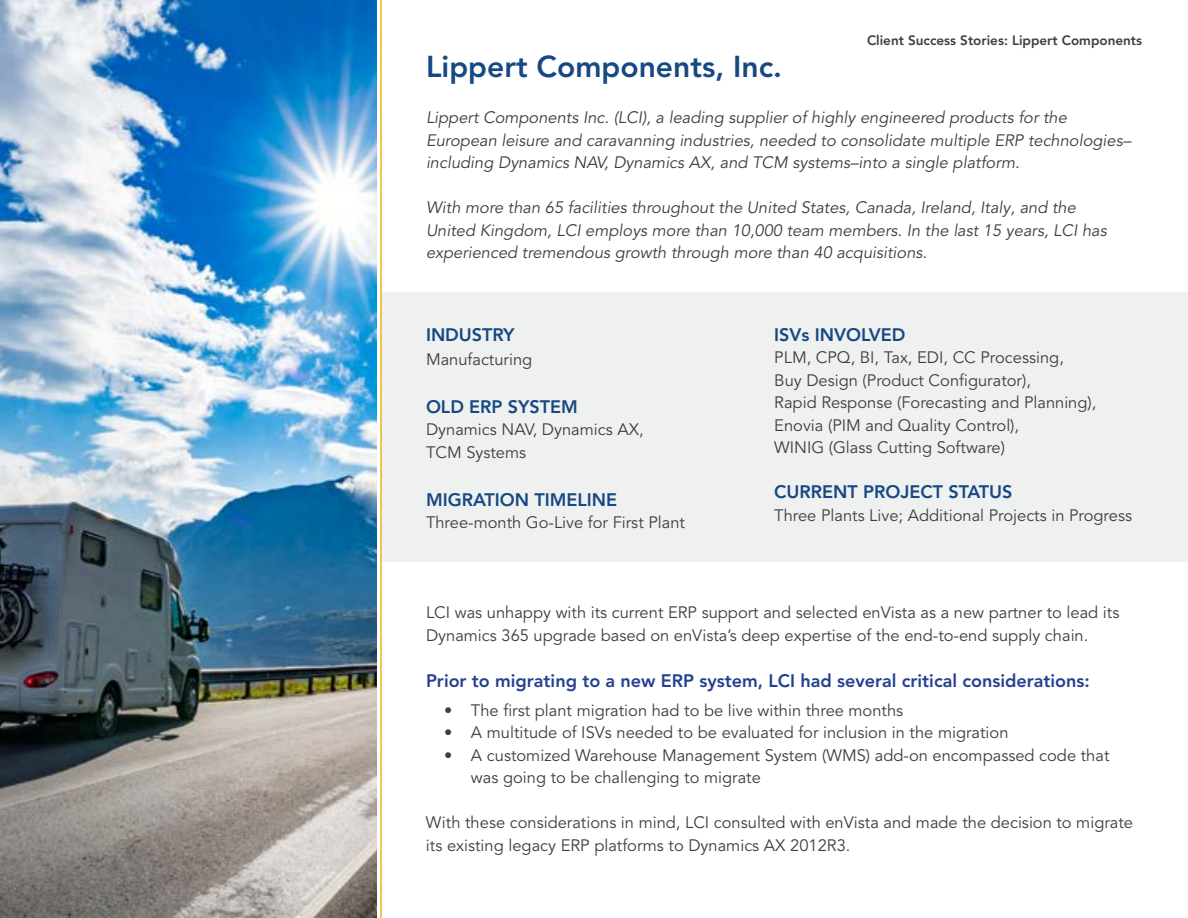
<style>
.page{position:relative;width:1188px;height:918px;background:#fff}
.page>*{position:absolute;margin:0;border:0;box-sizing:border-box;transform-origin:0 0}
.t1{font:800 30px "Avenir LT Pro";color:#164883}
.t2{font:800 18px "Avenir LT Pro";color:#164883}
.t3{font:800 18px "Avenir LT Pro";color:#25408f}
.t4{font:16.5px/22.5px "Avenir LT Pro";color:#3e3e3e}
.t5{font:italic 16.5px/22.5px "Avenir LT Pro";color:#3e3e3e}
.t6{font:800 13.5px "Avenir LT Pro";color:#3e3e3e}
</style>
<div class="page">
<div style="left:382px;top:292px;width:806px;height:270px;background:#eff0f0"></div>
<img style="left:0;top:0;width:376px;height:918px">
<hr style="left:380px;top:0;width:2px;height:918px;background:#eeb31e">
<p class="t6" style="left:867px;top:32px;width:277px">Client Success Stories: Lippert Components</p>
<h1 class="t1" style="left:426px;top:48px;width:358px">Lippert Components, Inc.</h1>
<p class="t5" style="left:426px;top:107px;width:706px">Lippert Components Inc. (LCI), a leading supplier of highly engineered products for the<br>European leisure and caravanning industries, needed to consolidate multiple ERP technologies– including Dynamics NAV, Dynamics AX, and TCM systems–into a single platform.</p>
<p class="t5" style="left:426px;top:197px;width:682px">With more than 65 facilities throughout the United States, Canada, Ireland, Italy, and the<br>United Kingdom, LCI employs more than 10,000 team members. In the last 15 years, LCI has experienced tremendous growth through more than 40 acquisitions.</p>
<p class="t2" style="left:426px;top:324px;width:90px">INDUSTRY</p>
<p class="t4" style="left:426px;top:348px;width:108px">Manufacturing</p>
<p class="t2" style="left:426px;top:396px;width:153px">OLD ERP SYSTEM</p>
<p class="t4" style="left:426px;top:418px;width:219px">Dynamics NAV, Dynamics AX,<br>TCM Systems</p>
<p class="t2" style="left:426px;top:489px;width:193px">MIGRATION TIMELINE</p>
<p class="t4" style="left:426px;top:511px;width:261px">Three-month Go-Live for First Plant</p>
<p class="t2" style="left:774px;top:324px;width:133px">ISVs INVOLVED</p>
<p class="t4" style="left:774px;top:346px;width:324px">PLM, CPQ, BI, Tax, EDI, CC Processing,<br>Buy Design (Product Configurator),<br>Rapid Response (Forecasting and Planning), Enovia (PIM and Quality Control),<br>WINIG (Glass Cutting Software)</p>
<p class="t2" style="left:774px;top:481px;width:240px">CURRENT PROJECT STATUS</p>
<p class="t4" style="left:774px;top:504px;width:359px">Three Plants Live; Additional Projects in Progress</p>
<p class="t4" style="left:426px;top:601px;width:695px">LCI was unhappy with its current ERP support and selected enVista as a new partner to lead its<br>Dynamics 365 upgrade based on enVista’s deep expertise of the end-to-end supply chain.</p>
<p class="t3" style="left:426px;top:670px;width:665px">Prior to migrating to a new ERP system, LCI had several critical considerations:</p>
<p class="t4" style="left:444px;top:699px;width:461px">• The first plant migration had to be live within three months</p>
<p class="t4" style="left:444px;top:721px;width:566px">• A multitude of ISVs needed to be evaluated for inclusion in the migration</p>
<p class="t4" style="left:471px;top:744px;width:640px;text-indent:-27px">• A customized Warehouse Management System (WMS) add-on encompassed code that was going to be challenging to migrate</p>
<p class="t4" style="left:426px;top:811px;width:709px">With these considerations in mind, LCI consulted with enVista and made the decision to migrate its existing legacy ERP platforms to Dynamics AX 2012R3.</p>
</div>
